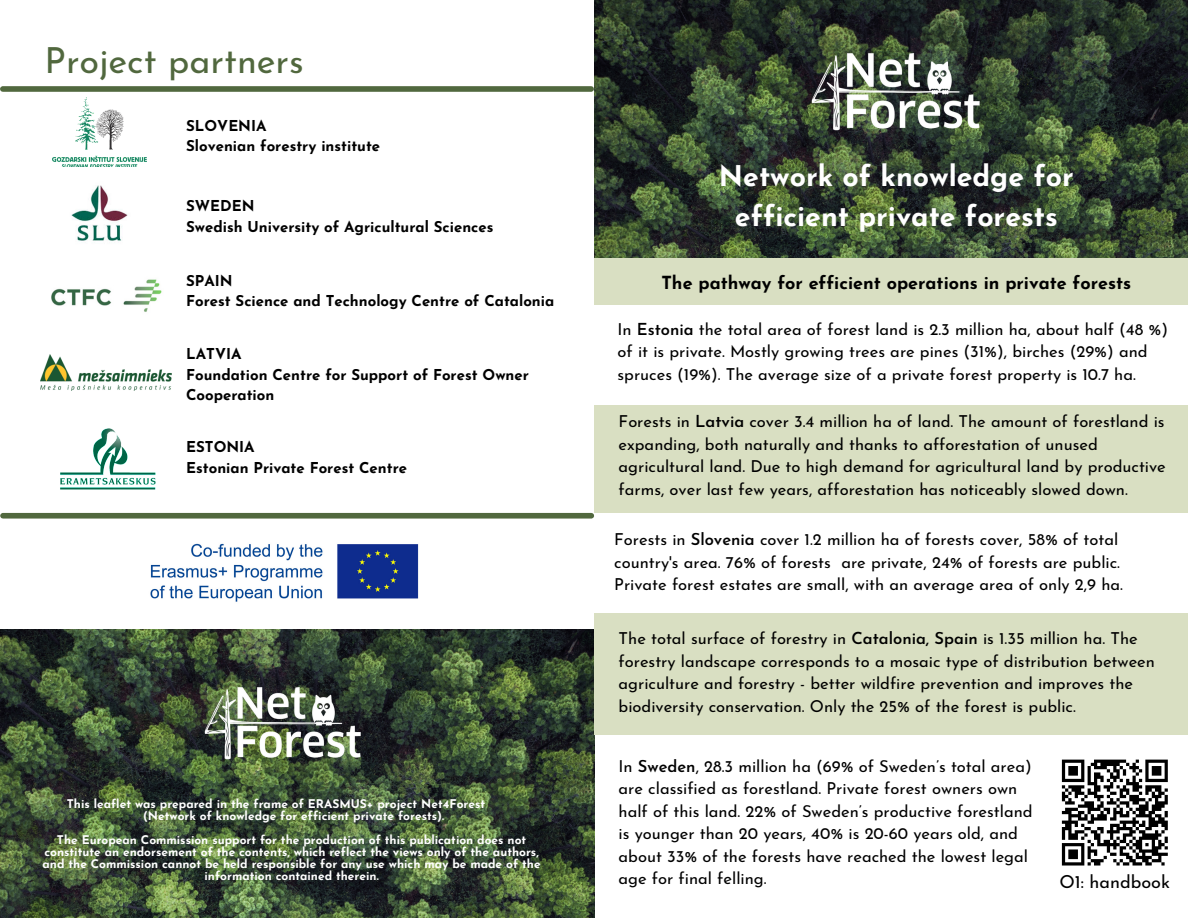
<style>
.page{position:relative;width:1188px;height:918px;background:#fff}
.page>*{position:absolute;margin:0;border:0;box-sizing:border-box;transform-origin:0 0}
.t1{font:36px "Josefin Sans";color:#51683e}
.t2{font:700 28.5px/39.3px "Josefin Sans";color:#fff;text-align:center}
.t3{font:700 18px "Josefin Sans";color:#000}
.t4{font:18px "Josefin Sans";color:#000}
.t5{font:16.5px/22.5px "Josefin Sans";color:#000}
.t6{font:700 15px/20.2px "Josefin Sans";color:#000}
.t7{font:700 12px/12px "Josefin Sans";color:#fff}
.s1{font-weight:600}
</style>
<div class="page">
<img style="left:594px;top:0;width:594px;height:258px">
<img style="left:812px;top:53px;width:169px;height:78px">
<img style="left:0;top:630px;width:595px;height:288px">
<img style="left:52px;top:97px;width:95px;height:70px">
<div style="left:3px;top:86px;width:588px;height:6px;background:#51683e"></div>
<img style="left:71px;top:185px;width:57px;height:57px">
<img style="left:51px;top:279px;width:111px;height:33px">
<img style="left:41px;top:355px;width:130px;height:36px">
<img style="left:60px;top:428px;width:96px;height:62px">
<div style="left:594px;top:258px;width:594px;height:46px;background:#d9dfc2"></div>
<svg style="left:1062px;top:760px;width:106px;height:105px"></svg>
<div style="left:594px;top:405px;width:594px;height:108px;background:#d9dfc2"></div>
<div style="left:594px;top:614px;width:594px;height:121px;background:#d9dfc2"></div>
<img style="left:150px;top:543px;width:269px;height:59px">
<img style="left:204px;top:688px;width:158px;height:72px">
<div style="left:3px;top:513px;width:588px;height:6px;background:#51683e"></div>
<p class="t1" style="left:45px;top:46px;width:261px">Project partners</p>
<p class="t6" style="left:186px;top:117px;width:82px">SLOVENIA</p>
<p class="t6" style="left:186px;top:137px;width:196px">Slovenian forestry institute</p>
<p class="t6" style="left:186px;top:197px;width:70px">SWEDEN</p>
<p class="t6" style="left:186px;top:218px;width:309px">Swedish University of Agricultural Sciences</p>
<p class="t6" style="left:186px;top:272px;width:48px">SPAIN</p>
<p class="t6" style="left:186px;top:293px;width:370px">Forest Science and Technology Centre of Catalonia</p>
<p class="t6" style="left:186px;top:345px;width:57px">LATVIA</p>
<p class="t6" style="left:186px;top:366px;width:344px">Foundation Centre for Support of Forest Owner<br>Cooperation</p>
<p class="t6" style="left:186px;top:438px;width:70px">ESTONIA</p>
<p class="t6" style="left:186px;top:459px;width:223px">Estonian Private Forest Centre</p>
<p class="t7" style="left:143px;top:799px;width:344px;text-indent:-76px">This leaflet was prepared in the frame of ERASMUS+ project Net4Forest (Network of knowledge for efficient private forests).</p>
<p class="t7" style="left:43px;top:835px;width:500px;text-align:center">The European Commission support for the production of this publication does not constitute an endorsement of the contents, which reflect the views only of the authors, and the Commission cannot be held responsible for any use which may be made of the information contained therein.</p>
<p class="t2" style="left:719px;top:160px;width:356px">Network of knowledge for efficient private forests</p>
<p class="t3" style="left:661px;top:276px;width:471px">The pathway for efficient operations in private forests</p>
<p class="t5" style="left:618px;top:319px;width:552px">In <span class="s1">Estonia</span> the total area of forest land is 2.3 million ha, about half (48 %) of it is private. Mostly growing trees are pines (31%), birches (29%) and spruces (19%). The average size of a private forest property is 10.7 ha.</p>
<p class="t5" style="left:619px;top:412px;width:549px">Forests in <span class="s1">Latvia</span> cover 3.4 million ha of land. The amount of forestland is expanding, both naturally and thanks to afforestation of unused agricultural land. Due to high demand for agricultural land by productive farms, over last few years, afforestation has noticeably slowed down.</p>
<p class="t5" style="left:614px;top:530px;width:510px">Forests in <span class="s1">Slovenia</span> cover 1.2 million ha of forests cover, 58% of total country's area. 76% of forests are private, 24% of forests are public.<br>Private forest estates are small, with an average area of only 2,9 ha.</p>
<p class="t5" style="left:619px;top:629px;width:538px">The total surface of forestry in <span class="s1">Catalonia, Spain</span> is 1.35 million ha. The forestry landscape corresponds to a mosaic type of distribution between agriculture and forestry - better wildfire prevention and improves the biodiversity conservation. Only the 25% of the forest is public.</p>
<p class="t5" style="left:619px;top:756px;width:415px">In <span class="s1">Sweden</span>, 28.3 million ha (69% of Sweden’s total area) are classified as forestland. Private forest owners own half of this land. 22% of Sweden’s productive forestland is younger than 20 years, 40% is 20-60 years old, and about 33% of the forests have reached the lowest legal age for final felling.</p>
<p class="t4" style="left:1059px;top:875px;width:112px">O1: handbook</p>
</div>
